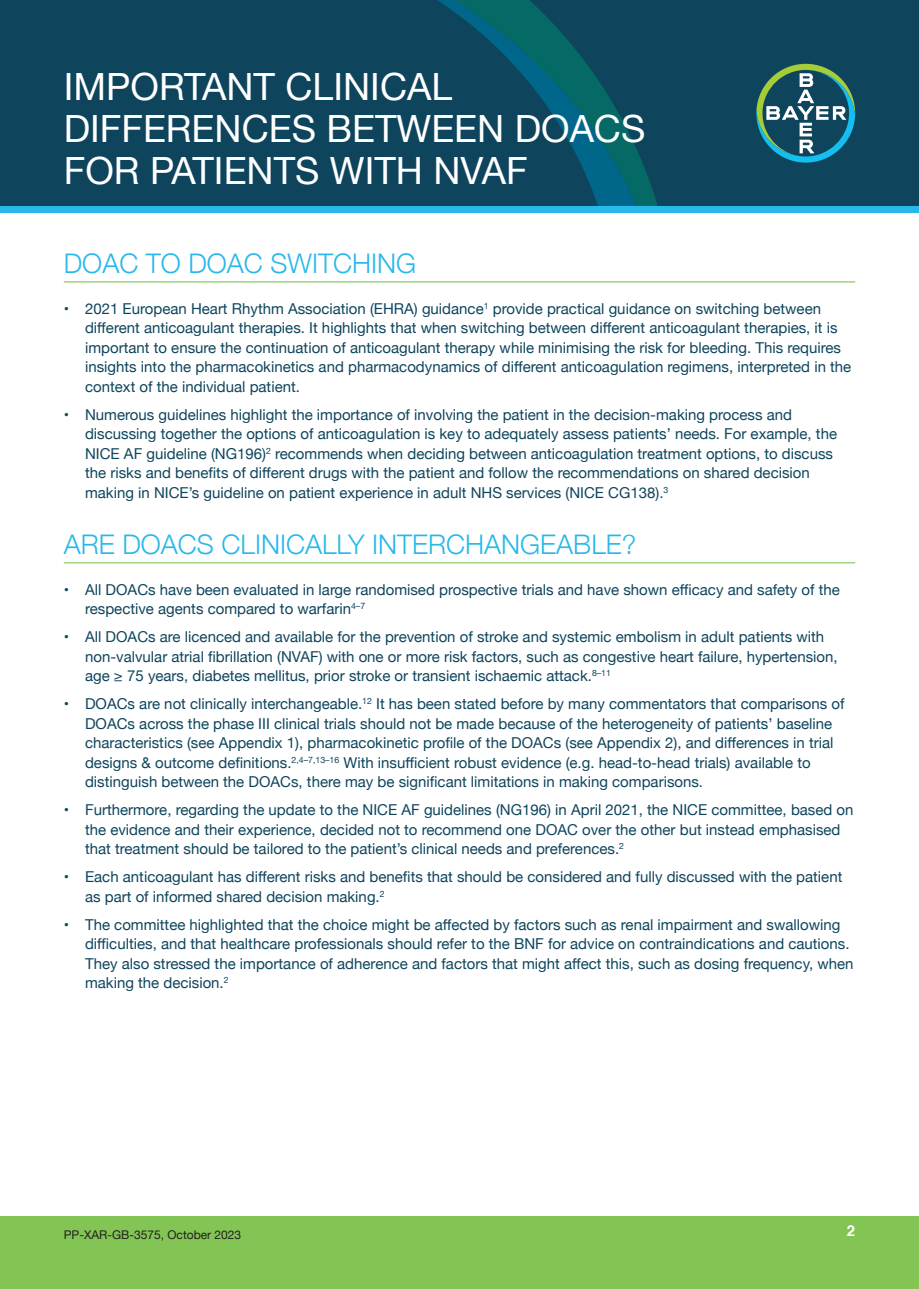
<style>
.page{position:relative;width:919px;height:1289px;background:#fff}
.page>*{position:absolute;margin:0;border:0;box-sizing:border-box;transform-origin:0 0}
.t1{font:37.5px/42px "Helvetica Neue";color:#fff}
.t2{font:300 27px "Helvetica Neue";color:#28b8ea}
.t3{font:15px/19.5px "Helvetica Neue";color:#0e455d}
.t4{font:700 15px "Helvetica";color:#fff}
.t5{font:12px "Helvetica Neue";color:#231f20}
</style>
<div class="page">
<div style="left:0;top:0;width:918px;height:213px;background:#0e455d"></div>
<svg style="left:437px;top:0;width:202px;height:206px"></svg>
<div style="left:0;top:206px;width:918px;height:7px;background:#28b8ea"></div>
<div style="left:0;top:1216px;width:918px;height:72px;background:#83c555"></div>
<hr style="left:64px;top:281px;width:791px;height:1px;background:#83c555">
<hr style="left:64px;top:562px;width:791px;height:1px;background:#83c555">
<svg style="left:756px;top:64px;width:99px;height:99px"></svg>
<h1 class="t1" style="left:64px;top:67px;width:583px">IMPORTANT CLINICAL<br>DIFFERENCES BETWEEN DOACS<br>FOR PATIENTS WITH NVAF</h1>
<h2 class="t2" style="left:64px;top:241px;width:354px">DOAC TO DOAC SWITCHING</h2>
<p class="t3" style="left:85px;top:299px;width:767px;text-indent:-21px">• 2021 European Heart Rhythm Association (EHRA) guidance<sup>1</sup> provide practical guidance on switching between different anticoagulant therapies. It highlights that when switching between different anticoagulant therapies, it is important to ensure the continuation of anticoagulant therapy while minimising the risk for bleeding. This requires insights into the pharmacokinetics and pharmacodynamics of different anticoagulation regimens, interpreted in the context of the individual patient.</p>
<p class="t3" style="left:85px;top:405px;width:753px;text-indent:-21px">• Numerous guidelines highlight the importance of involving the patient in the decision-making process and discussing together the options of anticoagulation is key to adequately assess patients’ needs. For example, the NICE AF guideline (NG196)<sup>2</sup> recommends when deciding between anticoagulation treatment options, to discuss the risks and benefits of different drugs with the patient and follow the recommendations on shared decision making in NICE’s guideline on patient experience in adult NHS services (NICE CG138).<sup>3</sup></p>
<h2 class="t2" style="left:64px;top:522px;width:574px">ARE DOACS CLINICALLY INTERCHANGEABLE?</h2>
<p class="t3" style="left:85px;top:580px;width:756px;text-indent:-21px">• All DOACs have been evaluated in large randomised prospective trials and have shown efficacy and safety of the respective agents compared to warfarin<sup>4–7</sup></p>
<p class="t3" style="left:85px;top:628px;width:754px;text-indent:-21px">• All DOACs are licenced and available for the prevention of stroke and systemic embolism in adult patients with non-valvular atrial fibrillation (NVAF) with one or more risk factors, such as congestive heart failure, hypertension, age ≥ 75 years, diabetes mellitus, prior stroke or transient ischaemic attack.<sup>8–11</sup></p>
<p class="t3" style="left:85px;top:695px;width:761px;text-indent:-21px">• DOACs are not clinically interchangeable.<sup>12</sup> It has been stated before by many commentators that comparisons of DOACs across the phase III clinical trials should not be made because of the heterogeneity of patients’ baseline characteristics (see Appendix 1), pharmacokinetic profile of the DOACs (see Appendix 2), and differences in trial designs &amp; outcome definitions.<sup>2,4–7,13–16</sup> With insufficient robust evidence (e.g. head-to-head trials) available to distinguish between the DOACs, there may be significant limitations in making comparisons.</p>
<p class="t3" style="left:85px;top:801px;width:769px;text-indent:-21px">• Furthermore, regarding the update to the NICE AF guidelines (NG196) in April 2021, the NICE committee, based on the evidence and their experience, decided not to recommend one DOAC over the other but instead emphasised that treatment should be tailored to the patient’s clinical needs and preferences.<sup>2</sup></p>
<p class="t3" style="left:85px;top:868px;width:758px;text-indent:-21px">• Each anticoagulant has different risks and benefits that should be considered and fully discussed with the patient as part of informed shared decision making.<sup>2</sup></p>
<p class="t3" style="left:85px;top:915px;width:770px;text-indent:-21px">• The committee highlighted that the choice might be affected by factors such as renal impairment and swallowing difficulties, and that healthcare professionals should refer to the BNF for advice on contraindications and cautions.<br>They also stressed the importance of adherence and factors that might affect this, such as dosing frequency, when making the decision.<sup>2</sup></p>
<p class="t5" style="left:64px;top:1225px;width:179px">PP-XAR-GB-3575, October 2023</p>
<p class="t4" style="left:846px;top:1218px;width:10px">2</p>
</div>
